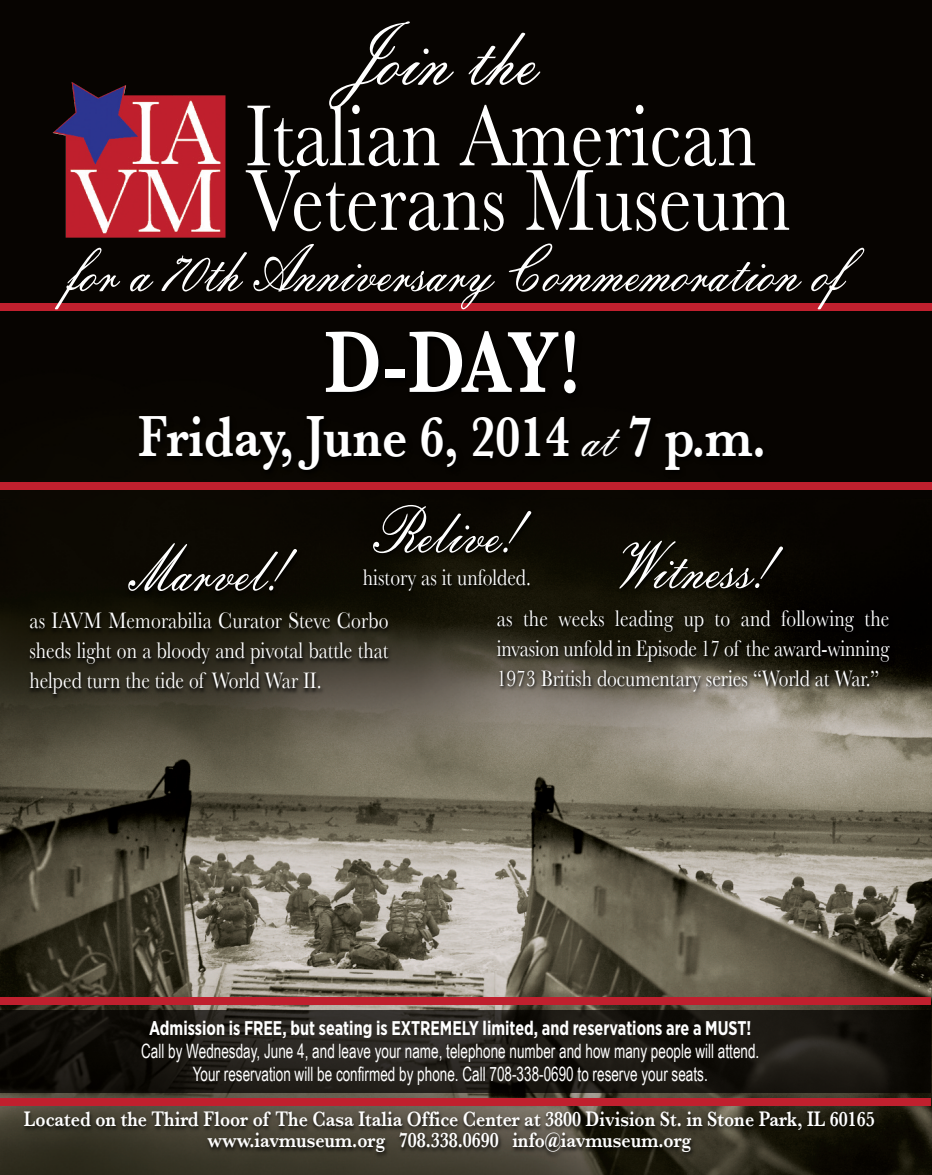
<style>
.page{position:relative;width:932px;height:1175px;background:#fff}
.page>*{position:absolute;margin:0;border:0;box-sizing:border-box;transform-origin:0 0}
.t1{font:90px/64.5px "Baskerville";color:#fff;scale:.83 1}
.t2{font:600 90px "Baskerville";color:#fff;scale:.83 1}
.t3{font:86.4px "Embassy BT";color:#fff;scale:.83 1}
.t4{font:64.8px "Embassy BT";color:#fff;scale:.83 1}
.t5{font:600 59.4px "Baskerville";color:#fff;scale:.83 1}
.t6{font:23.4px/30px "Baskerville";color:#fff;text-align:justify;scale:.83 1}
.t7{font:600 21.6px/21px "Baskerville";color:#fff;text-align:center;scale:.83 1}
.t8{font:19.8px/23.5px "Arial Narrow";color:#fff;text-align:center;scale:.83 1}
.t9{font:700 19.8px "Gotham Narrow";color:#fff;scale:.83 1}
.s1{font-family:"Embassy BT";font-weight:400}
</style>
<div class="page">
<img style="left:0;top:0;width:932px;height:1174px">
<img style="left:3px;top:1105px;width:895px;height:63px">
<div style="left:20px;top:314px;width:869px;height:208px;background:#070401"></div>
<img style="left:53px;top:82px;width:50px;height:51px">
<img style="left:0;top:522px;width:427px;height:261px">
<img style="left:461px;top:519px;width:467px;height:274px">
<img style="left:299px;top:496px;width:299px;height:180px">
<div style="left:0;top:1010px;width:930px;height:83px;background:#030100;opacity:.72"></div>
<div style="left:0;top:997px;width:930px;height:8px;background:#c0202e"></div>
<div style="left:0;top:482px;width:932px;height:8px;background:#c0202e"></div>
<div style="left:0;top:303px;width:931px;height:8px;background:#c0202e"></div>
<div style="left:0;top:1097px;width:930px;height:8px;background:#c0202e"></div>
<h2 class="t3" style="left:348px;top:23px;width:229px">Join the</h2>
<h1 class="t1" style="left:245px;top:104px;width:658px">Italian American<br>Veterans Museum</h1>
<h3 class="t4" style="left:67px;top:245px;width:976px">for a 70th Anniversary Commemoration of</h3>
<h1 class="t2" style="left:324px;top:311px;width:310px">D-DAY!</h1>
<h3 class="t5" style="left:138px;top:403px;width:758px">Friday, June 6, 2014 <span class="s1">at</span> 7 p.m.</h3>
<h3 class="t4" style="left:373px;top:506px;width:178px">Relive!</h3>
<p class="t6" style="left:363px;top:563px;width:204px">history as it unfolded.</p>
<h3 class="t4" style="left:614px;top:541px;width:192px">Witness!</h3>
<p class="t6" style="left:497px;top:603px;width:474px">as the weeks leading up to and following the invasion unfold in Episode 17 of the award-winning 1973 British documentary series “World at War.”</p>
<h3 class="t4" style="left:132px;top:544px;width:187px">Marvel!</h3>
<p class="t6" style="left:29px;top:605px;width:434px">as IAVM Memorabilia Curator Steve Corbo sheds light on a bloody and pivotal battle that helped turn the tide of World War II.</p>
<p class="t9" style="left:149px;top:1021px;width:727px">Admission is FREE, but seating is EXTREMELY limited, and reservations are a MUST!</p>
<p class="t8" style="left:141px;top:1038px;width:746px">Call by Wednesday, June 4, and leave your name, telephone number and how many people will attend.<br>Your reservation will be confirmed by phone. Call 708-338-0690 to reserve your seats.</p>
<p class="t7" style="left:24px;top:1108px;width:1026px">Located on the Third Floor of The Casa Italia Office Center at 3800 Division St. in Stone Park, IL 60165 www.iavmuseum.org 708.338.0690 info@iavmuseum.org</p>
</div>
